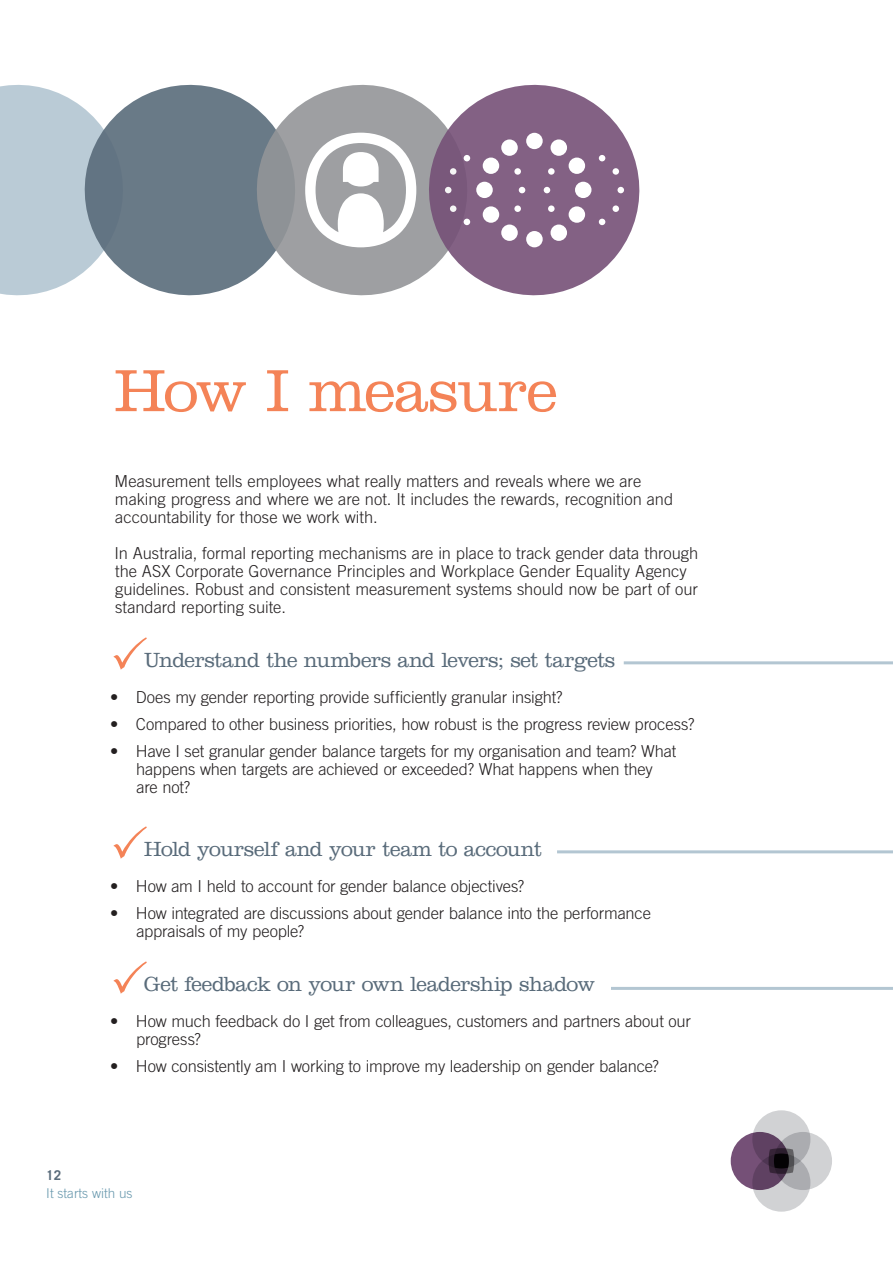
<style>
.page{position:relative;width:893px;height:1263px;background:#fff}
.page>*{position:absolute;margin:0;border:0;box-sizing:border-box;transform-origin:0 0}
.t1{font:300 61.5px "Clarendon";letter-spacing:-.025em;color:#f48357}
.Opening_para_title{font:300 21px "Clarendon";letter-spacing:-.025em;color:#596b7a}
.Opening_para{font:300 16.5px/18px "Trade Gothic LT Std";letter-spacing:-.01em;color:#231f20}
.t2{font:300 13.5px "Trade Gothic LT Std";color:#6898ad}
.t3{font:700 13.5px "Trade Gothic LT Std";color:#596b7a}
</style>
<div class="page">
<div style="left:0;top:85px;width:71px;height:211px;background:#bacbd6"></div>
<svg style="left:557px;top:661px;width:336px;height:193px"></svg>
<svg style="left:608px;top:778px;width:285px;height:212px"></svg>
<div style="left:752px;top:1153px;width:58px;height:59px;background:#d1d2d4;border-radius:50%"></div>
<div style="left:752px;top:1110px;width:58px;height:58px;background:#d1d2d4;border-radius:50%"></div>
<svg style="left:731px;top:1132px;width:58px;height:58px;background:#6a496c"></svg>
<svg style="left:774px;top:1132px;width:58px;height:58px;background:#bababe"></svg>
<svg style="left:769px;top:1148px;width:25px;height:26px"></svg>
<svg style="left:71px;top:84px;width:172px;height:212px;background:#84939e"></svg>
<svg style="left:243px;top:84px;width:172px;height:212px;fill:#9e9fa2"></svg>
<svg style="left:305px;top:133px;width:110px;height:114px"></svg>
<svg style="left:415px;top:84px;width:225px;height:212px;fill:#836184"></svg>
<div style="left:526px;top:133px;width:17px;height:16px;background:#fff;border-radius:50%"></div>
<div style="left:551px;top:139px;width:16px;height:17px;background:#fff;border-radius:50%"></div>
<div style="left:501px;top:139px;width:17px;height:17px;background:#fff;border-radius:50%"></div>
<div style="left:569px;top:158px;width:16px;height:16px;background:#fff;border-radius:50%"></div>
<div style="left:483px;top:158px;width:16px;height:16px;background:#fff;border-radius:50%"></div>
<div style="left:575px;top:182px;width:16px;height:16px;background:#fff;border-radius:50%"></div>
<div style="left:476px;top:182px;width:17px;height:16px;background:#fff;border-radius:50%"></div>
<div style="left:569px;top:206px;width:16px;height:17px;background:#fff;border-radius:50%"></div>
<div style="left:483px;top:206px;width:16px;height:17px;background:#fff;border-radius:50%"></div>
<div style="left:551px;top:225px;width:16px;height:16px;background:#fff;border-radius:50%"></div>
<div style="left:501px;top:225px;width:17px;height:16px;background:#fff;border-radius:50%"></div>
<div style="left:526px;top:231px;width:17px;height:16px;background:#fff;border-radius:50%"></div>
<svg style="left:599px;top:155px;width:6px;height:6px"></svg>
<div style="left:612px;top:168px;width:7px;height:7px;background:#fff;border-radius:50%"></div>
<div style="left:548px;top:168px;width:7px;height:7px;background:#fff;border-radius:50%"></div>
<div style="left:617px;top:187px;width:7px;height:6px;background:#fff;border-radius:50%"></div>
<svg style="left:544px;top:187px;width:6px;height:6px"></svg>
<div style="left:612px;top:205px;width:7px;height:7px;background:#fff;border-radius:50%"></div>
<div style="left:548px;top:205px;width:7px;height:7px;background:#fff;border-radius:50%"></div>
<svg style="left:599px;top:219px;width:6px;height:6px"></svg>
<svg style="left:464px;top:155px;width:6px;height:6px"></svg>
<div style="left:450px;top:168px;width:6px;height:7px;background:#f5f5f5;border-radius:50%"></div>
<div style="left:514px;top:168px;width:7px;height:7px;background:#fff;border-radius:50%"></div>
<svg style="left:445px;top:187px;width:6px;height:6px"></svg>
<svg style="left:519px;top:187px;width:6px;height:6px"></svg>
<div style="left:450px;top:205px;width:6px;height:7px;background:#f5f5f5;border-radius:50%"></div>
<div style="left:514px;top:205px;width:7px;height:7px;background:#fff;border-radius:50%"></div>
<svg style="left:464px;top:219px;width:6px;height:6px"></svg>
<h1 class="t1" style="left:114px;top:354px;width:445px">How I measure</h1>
<p class="Opening_para" style="left:115px;top:472px;width:560px">Measurement tells employees what really matters and reveals where we are making progress and where we are not. It includes the rewards, recognition and accountability for those we work with.</p>
<p class="Opening_para" style="left:115px;top:544px;width:585px">In Australia, formal reporting mechanisms are in place to track gender data through the ASX Corporate Governance Principles and Workplace Gender Equality Agency guidelines. Robust and consistent measurement systems should now be part of our standard reporting suite.</p>
<p class="Opening_para_title" style="left:144px;top:648px;width:473px">Understand the numbers and levers; set targets</p>
<p class="Opening_para" style="left:110px;top:688px;width:454px">• Does my gender reporting provide sufficiently granular insight?</p>
<p class="Opening_para" style="left:110px;top:715px;width:586px">• Compared to other business priorities, how robust is the progress review process?</p>
<p class="Opening_para" style="left:136px;top:742px;width:542px;text-indent:-26px">• Have I set granular gender balance targets for my organisation and team? What happens when targets are achieved or exceeded? What happens when they are not?</p>
<p class="Opening_para_title" style="left:144px;top:837px;width:399px">Hold yourself and your team to account</p>
<p class="Opening_para" style="left:110px;top:877px;width:416px">• How am I held to account for gender balance objectives?</p>
<p class="Opening_para" style="left:136px;top:904px;width:516px;text-indent:-26px">• How integrated are discussions about gender balance into the performance appraisals of my people?</p>
<p class="Opening_para_title" style="left:144px;top:972px;width:452px">Get feedback on your own leadership shadow</p>
<p class="Opening_para" style="left:136px;top:1012px;width:556px;text-indent:-26px">• How much feedback do I get from colleagues, customers and partners about our progress?</p>
<p class="Opening_para" style="left:110px;top:1057px;width:550px">• How consistently am I working to improve my leadership on gender balance?</p>
<p class="t3" style="left:46px;top:1167px;width:17px">12</p>
<p class="t2" style="left:46px;top:1185px;width:88px">It starts with us</p>
</div>
